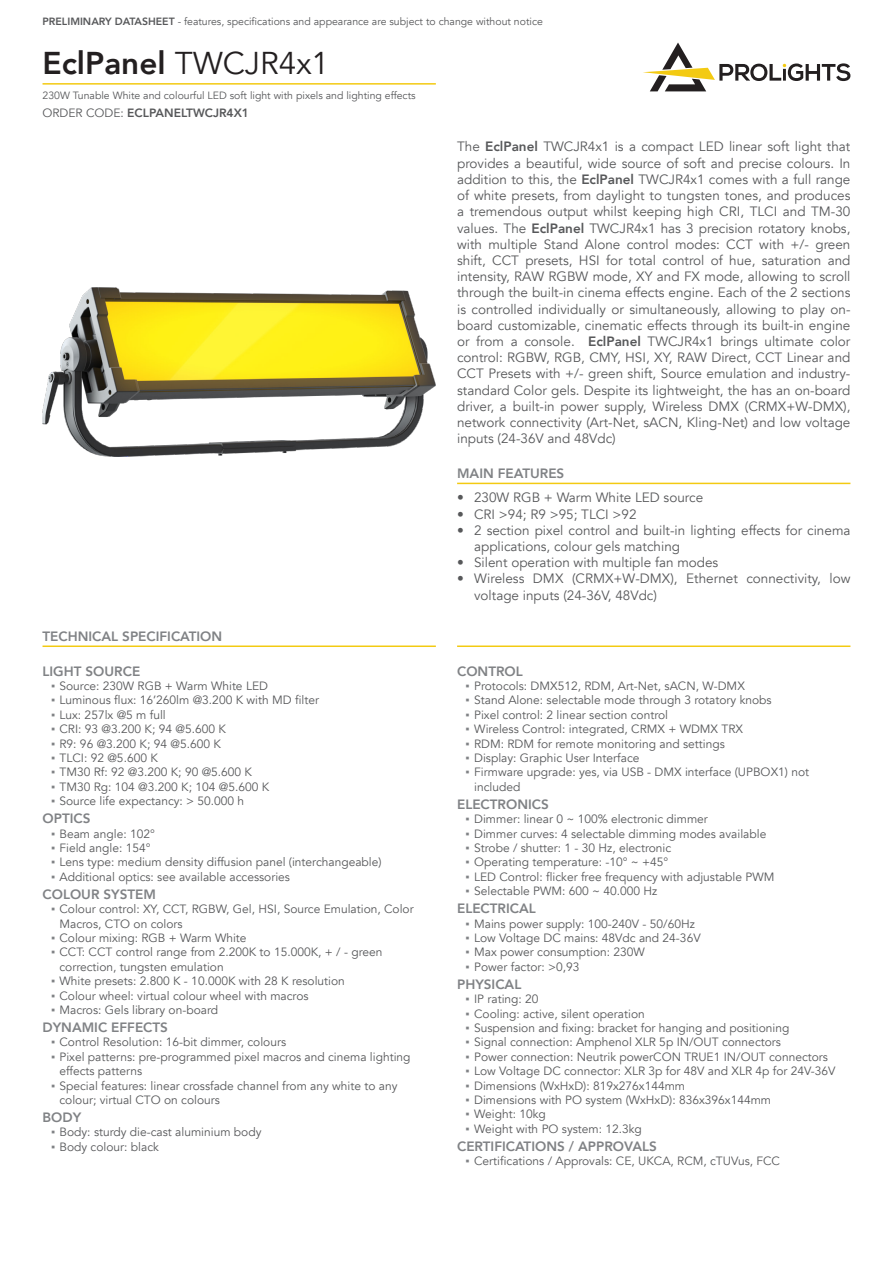
<style>
.page{position:relative;width:893px;height:1263px;background:#fff}
.page>*{position:absolute;margin:0;border:0;box-sizing:border-box;transform-origin:0 0}
.CODICE_PRODOTTO{font:800 31.5px "Avenir";color:#231f20}
.CONCEPT{font:13.5px/16.2px "Avenir";color:#57585a}
.OVER_SEZIONI{font:800 13.5px "Avenir";color:#808285}
.t1{font:12px/14.4px "Avenir";color:#57585a}
.CODICE_PRODOTTO-2{font:800 12px "Avenir";color:#57585a}
.t2{font:10.5px "Avenir";color:#57585a}
.s1{font-weight:800}
.s2{font-weight:400}
.s3{font-family:"Arial";color:#808285}
</style>
<div class="page">
<hr style="left:43px;top:83px;width:393px;height:2px;background:#f3ca12">
<svg style="left:643px;top:43px;width:207px;height:48px"></svg>
<hr style="left:43px;top:645px;width:393px;height:2px;background:#f3ca12">
<hr style="left:457px;top:645px;width:393px;height:2px;background:#f3ca12">
<img style="left:43px;top:287px;width:393px;height:170px">
<hr style="left:457px;top:483px;width:393px;height:1px;background:#f3ca12">
<p class="t2" style="left:43px;top:15px;width:502px"><span class="s1">PRELIMINARY DATASHEET</span> - features, specifications and appearance are subject to change without notice</p>
<p class="CODICE_PRODOTTO" style="left:43px;top:39px;width:288px">EclPanel <span class="s2">TWCJR4x1</span></p>
<p class="t2" style="left:43px;top:89px;width:375px">230W Tunable White and colourful LED soft light with pixels and lighting effects</p>
<p class="CODICE_PRODOTTO-2" style="left:43px;top:103px;width:208px"><span class="s2">ORDER CODE:</span> ECLPANELTWCJR4X1</p>
<p class="OVER_SEZIONI" style="left:43px;top:625px;width:181px">TECHNICAL SPECIFICATION</p>
<p class="OVER_SEZIONI" style="left:43px;top:660px;width:99px">LIGHT SOURCE</p>
<p class="t1" style="left:51px;top:679px;width:218px"><span class="s3">▪</span> Source: 230W RGB + Warm White LED</p>
<p class="t1" style="left:51px;top:693px;width:269px"><span class="s3">▪</span> Luminous flux: 16’260lm @3.200 K with MD filter</p>
<p class="t1" style="left:51px;top:708px;width:116px"><span class="s3">▪</span> Lux: 257lx @5 m full</p>
<p class="t1" style="left:51px;top:722px;width:176px"><span class="s3">▪</span> CRI: 93 @3.200 K; 94 @5.600 K</p>
<p class="t1" style="left:51px;top:736px;width:172px"><span class="s3">▪</span> R9: 96 @3.200 K; 94 @5.600 K</p>
<p class="t1" style="left:51px;top:751px;width:108px"><span class="s3">▪</span> TLCI: 92 @5.600 K</p>
<p class="t1" style="left:51px;top:765px;width:203px"><span class="s3">▪</span> TM30 Rf: 92 @3.200 K; 90 @5.600 K</p>
<p class="t1" style="left:51px;top:780px;width:220px"><span class="s3">▪</span> TM30 Rg: 104 @3.200 K; 104 @5.600 K</p>
<p class="t1" style="left:51px;top:794px;width:195px"><span class="s3">▪</span> Source life expectancy: &gt; 50.000 h</p>
<p class="OVER_SEZIONI" style="left:43px;top:808px;width:49px">OPTICS</p>
<p class="t1" style="left:51px;top:826px;width:105px"><span class="s3">▪</span> Beam angle: 102°</p>
<p class="t1" style="left:51px;top:841px;width:101px"><span class="s3">▪</span> Field angle: 154°</p>
<p class="t1" style="left:51px;top:855px;width:332px"><span class="s3">▪</span> Lens type: medium density diffusion panel (interchangeable)</p>
<p class="t1" style="left:51px;top:870px;width:240px"><span class="s3">▪</span> Additional optics: see available accessories</p>
<p class="OVER_SEZIONI" style="left:43px;top:883px;width:115px">COLOUR SYSTEM</p>
<p class="t1" style="left:60px;top:902px;width:356px;text-indent:-9px"><span class="s3">▪</span> Colour control: XY, CCT, RGBW, Gel, HSI, Source Emulation, Color<br>Macros, CTO on colors</p>
<p class="t1" style="left:51px;top:931px;width:197px"><span class="s3">▪</span> Colour mixing: RGB + Warm White</p>
<p class="t1" style="left:60px;top:945px;width:324px;text-indent:-9px"><span class="s3">▪</span> CCT: CCT control range from 2.200K to 15.000K, + / - green correction, tungsten emulation</p>
<p class="t1" style="left:51px;top:974px;width:295px"><span class="s3">▪</span> White presets: 2.800 K - 10.000K with 28 K resolution</p>
<p class="t1" style="left:51px;top:988px;width:259px"><span class="s3">▪</span> Colour wheel: virtual colour wheel with macros</p>
<p class="t1" style="left:51px;top:1003px;width:169px"><span class="s3">▪</span> Macros: Gels library on-board</p>
<p class="OVER_SEZIONI" style="left:43px;top:1017px;width:127px">DYNAMIC EFFECTS</p>
<p class="t1" style="left:51px;top:1035px;width:237px"><span class="s3">▪</span> Control Resolution: 16-bit dimmer, colours</p>
<p class="t1" style="left:60px;top:1050px;width:353px;text-indent:-9px"><span class="s3">▪</span> Pixel patterns: pre-programmed pixel macros and cinema lighting effects patterns</p>
<p class="t1" style="left:60px;top:1078px;width:340px;text-indent:-9px"><span class="s3">▪</span> Special features: linear crossfade channel from any white to any colour; virtual CTO on colours</p>
<p class="OVER_SEZIONI" style="left:43px;top:1107px;width:40px">BODY</p>
<p class="t1" style="left:51px;top:1125px;width:212px"><span class="s3">▪</span> Body: sturdy die-cast aluminium body</p>
<p class="t1" style="left:51px;top:1140px;width:109px"><span class="s3">▪</span> Body colour: black</p>
<p class="CONCEPT" style="left:457px;top:139px;width:395px;text-align:justify">The <span class="s1">EclPanel</span> TWCJR4x1 is a compact LED linear soft light that provides a beautiful, wide source of soft and precise colours. In addition to this, the <span class="s1">EclPanel</span> TWCJR4x1 comes with a full range of white presets, from daylight to tungsten tones, and produces a tremendous output whilst keeping high CRI, TLCI and TM-30 values. The <span class="s1">EclPanel</span> TWCJR4x1 has 3 precision rotatory knobs, with multiple Stand Alone control modes: CCT with +/- green shift, CCT presets, HSI for total control of hue, saturation and intensity, RAW RGBW mode, XY and FX mode, allowing to scroll through the built-in cinema effects engine. Each of the 2 sections is controlled individually or simultaneously, allowing to play on&shy;board customizable, cinematic effects through its built-in engine or from a console. <span class="s1">EclPanel</span> TWCJR4x1 brings ultimate color control: RGBW, RGB, CMY, HSI, XY, RAW Direct, CCT Linear and CCT Presets with +/- green shift, Source emulation and industry&shy;standard Color gels. Despite its lightweight, the has an on-board driver, a built-in power supply, Wireless DMX (CRMX+W-DMX), network connectivity (Art-Net, sACN, Kling-Net) and low voltage inputs (24-36V and 48Vdc)</p>
<p class="OVER_SEZIONI" style="left:457px;top:463px;width:109px">MAIN FEATURES</p>
<p class="CONCEPT" style="left:457px;top:490px;width:248px">• 230W RGB + Warm White LED source</p>
<p class="CONCEPT" style="left:457px;top:506px;width:181px">• CRI &gt;94; R9 &gt;95; TLCI &gt;92</p>
<p class="CONCEPT" style="left:474px;top:522px;width:378px;text-indent:-17px">• 2 section pixel control and built-in lighting effects for cinema applications, colour gels matching</p>
<p class="CONCEPT" style="left:457px;top:555px;width:263px">• Silent operation with multiple fan modes</p>
<p class="CONCEPT" style="left:474px;top:571px;width:378px;text-indent:-17px">• Wireless DMX (CRMX+W-DMX), Ethernet connectivity, low voltage inputs (24-36V, 48Vdc)</p>
<p class="OVER_SEZIONI" style="left:457px;top:660px;width:67px">CONTROL</p>
<p class="t1" style="left:466px;top:679px;width:281px"><span class="s3">▪</span> Protocols: DMX512, RDM, Art-Net, sACN, W-DMX</p>
<p class="t1" style="left:466px;top:693px;width:308px"><span class="s3">▪</span> Stand Alone: selectable mode through 3 rotatory knobs</p>
<p class="t1" style="left:466px;top:708px;width:204px"><span class="s3">▪</span> Pixel control: 2 linear section control</p>
<p class="t1" style="left:466px;top:722px;width:279px"><span class="s3">▪</span> Wireless Control: integrated, CRMX + WDMX TRX</p>
<p class="t1" style="left:466px;top:736px;width:261px"><span class="s3">▪</span> RDM: RDM for remote monitoring and settings</p>
<p class="t1" style="left:466px;top:751px;width:175px"><span class="s3">▪</span> Display: Graphic User Interface</p>
<p class="t1" style="left:474px;top:765px;width:336px;text-indent:-9px"><span class="s3">▪</span> Firmware upgrade: yes, via USB - DMX interface (UPBOX1) not included</p>
<p class="OVER_SEZIONI" style="left:457px;top:793px;width:93px">ELECTRONICS</p>
<p class="t1" style="left:466px;top:812px;width:244px"><span class="s3">▪</span> Dimmer: linear 0 ~ 100% electronic dimmer</p>
<p class="t1" style="left:466px;top:826px;width:302px"><span class="s3">▪</span> Dimmer curves: 4 selectable dimming modes available</p>
<p class="t1" style="left:466px;top:841px;width:207px"><span class="s3">▪</span> Strobe / shutter: 1 - 30 Hz, electronic</p>
<p class="t1" style="left:466px;top:855px;width:204px"><span class="s3">▪</span> Operating temperature: -10° ~ +45°</p>
<p class="t1" style="left:466px;top:870px;width:310px"><span class="s3">▪</span> LED Control: flicker free frequency with adjustable PWM</p>
<p class="t1" style="left:466px;top:884px;width:193px"><span class="s3">▪</span> Selectable PWM: 600 ~ 40.000 Hz</p>
<p class="OVER_SEZIONI" style="left:457px;top:898px;width:80px">ELECTRICAL</p>
<p class="t1" style="left:466px;top:916px;width:231px"><span class="s3">▪</span> Mains power supply: 100-240V - 50/60Hz</p>
<p class="t1" style="left:466px;top:931px;width:237px"><span class="s3">▪</span> Low Voltage DC mains: 48Vdc and 24-36V</p>
<p class="t1" style="left:466px;top:945px;width:181px"><span class="s3">▪</span> Max power consumption: 230W</p>
<p class="t1" style="left:466px;top:960px;width:115px"><span class="s3">▪</span> Power factor: &gt;0,93</p>
<p class="OVER_SEZIONI" style="left:457px;top:973px;width:66px">PHYSICAL</p>
<p class="t1" style="left:466px;top:992px;width:74px"><span class="s3">▪</span> IP rating: 20</p>
<p class="t1" style="left:466px;top:1006px;width:181px"><span class="s3">▪</span> Cooling: active, silent operation</p>
<p class="t1" style="left:466px;top:1021px;width:325px"><span class="s3">▪</span> Suspension and fixing: bracket for hanging and positioning</p>
<p class="t1" style="left:466px;top:1035px;width:317px"><span class="s3">▪</span> Signal connection: Amphenol XLR 5p IN/OUT connectors</p>
<p class="t1" style="left:466px;top:1050px;width:364px"><span class="s3">▪</span> Power connection: Neutrik powerCON TRUE1 IN/OUT connectors</p>
<p class="t1" style="left:466px;top:1064px;width:371px"><span class="s3">▪</span> Low Voltage DC connector: XLR 3p for 48V and XLR 4p for 24V-36V</p>
<p class="t1" style="left:466px;top:1078px;width:221px"><span class="s3">▪</span> Dimensions (WxHxD): 819x276x144mm</p>
<p class="t1" style="left:466px;top:1093px;width:307px"><span class="s3">▪</span> Dimensions with PO system (WxHxD): 836x396x144mm</p>
<p class="t1" style="left:466px;top:1107px;width:82px"><span class="s3">▪</span> Weight: 10kg</p>
<p class="t1" style="left:466px;top:1122px;width:178px"><span class="s3">▪</span> Weight with PO system: 12.3kg</p>
<p class="OVER_SEZIONI" style="left:457px;top:1135px;width:201px">CERTIFICATIONS / APPROVALS</p>
<p class="t1" style="left:466px;top:1154px;width:316px"><span class="s3">▪</span> Certifications / Approvals: CE, UKCA, RCM, cTUVus, FCC</p>
</div>
